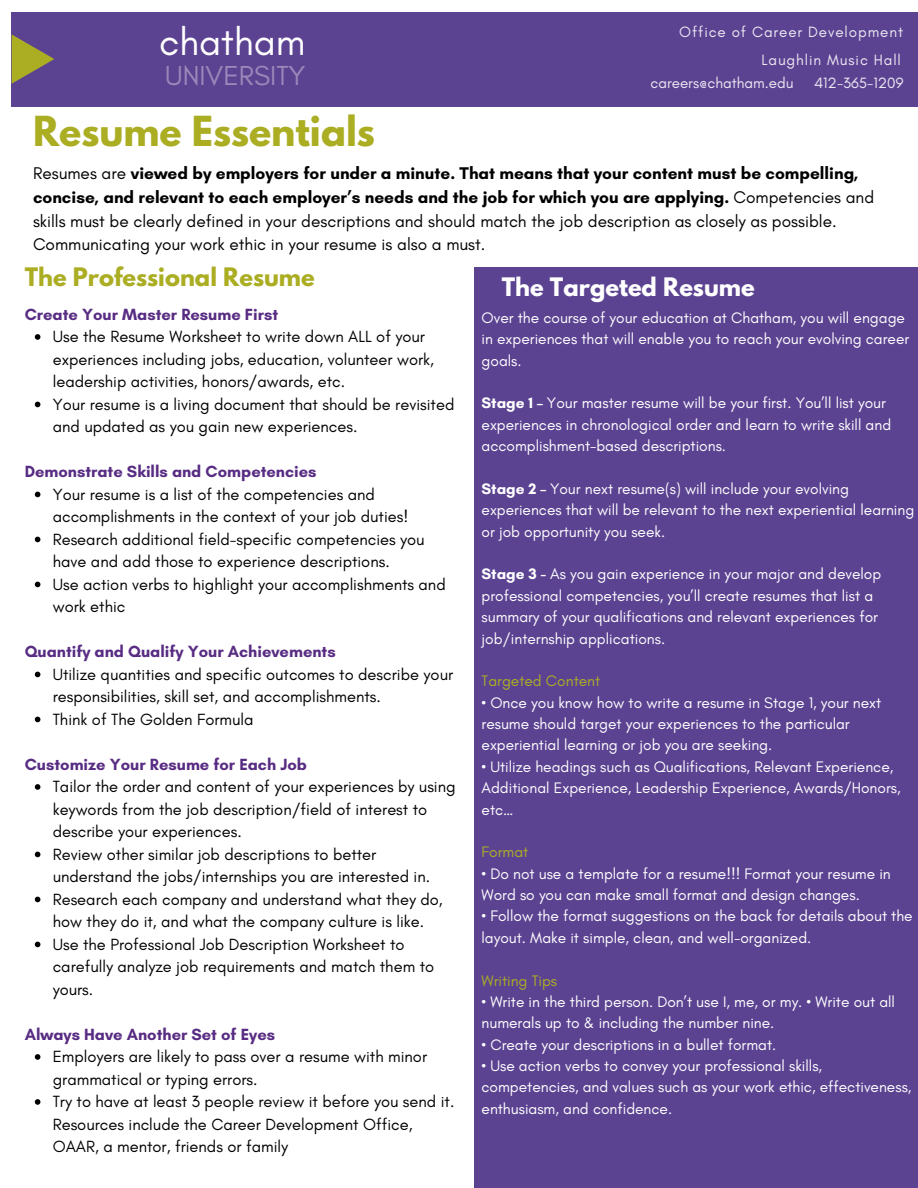
<style>
.page{position:relative;width:918px;height:1188px;background:#fff}
.page>*{position:absolute;margin:0;border:0;box-sizing:border-box;transform-origin:0 0}
.t1{font:38.85px "Glacial Indifference";color:#fff}
.t2{font:700 36.75px "League Spartan";color:#abad23}
.t3{font:27.9px "Glacial Indifference";color:#9c88b9}
.t4{font:700 22.5px "League Spartan";color:#abad23}
.t5{font:700 22.5px "League Spartan";color:#fff}
.t6{font:17.25px/23.7px "Glacial Indifference";color:#000}
.t7{font:16.5px/22.5px "Glacial Indifference";color:#000}
.t8{font:700 16.5px "Glacial Indifference";color:#582c83}
.t9{font:15.45px/21.3px "Glacial Indifference";color:#fff}
.t10{font:15.45px "Glacial Indifference";color:#abad23}
.t11{font:15.15px "Glacial Indifference";letter-spacing:.06em;color:#ece8f2}
.t12{font:15.15px "Glacial Indifference";color:#ece8f2}
.s1{font-weight:700}
</style>
<div class="page">
<div style="left:12px;top:12px;width:906px;height:94px;background:#5c4392"></div>
<svg style="left:12px;top:34px;width:42px;height:50px"></svg>
<div style="left:475px;top:268px;width:443px;height:920px;background:#5c4392"></div>
<svg style="left:35px;top:334px;width:5px;height:6px"></svg>
<svg style="left:35px;top:402px;width:5px;height:5px"></svg>
<svg style="left:35px;top:492px;width:5px;height:5px"></svg>
<svg style="left:35px;top:537px;width:5px;height:5px"></svg>
<svg style="left:35px;top:582px;width:5px;height:5px"></svg>
<svg style="left:35px;top:672px;width:5px;height:5px"></svg>
<svg style="left:35px;top:717px;width:5px;height:5px"></svg>
<svg style="left:35px;top:784px;width:5px;height:6px"></svg>
<svg style="left:35px;top:852px;width:5px;height:5px"></svg>
<svg style="left:35px;top:897px;width:5px;height:5px"></svg>
<svg style="left:35px;top:942px;width:5px;height:5px"></svg>
<svg style="left:35px;top:1054px;width:5px;height:6px"></svg>
<svg style="left:35px;top:1099px;width:5px;height:6px"></svg>
<p class="t1" style="left:159px;top:18px;width:148px">chatham</p>
<p class="t11" style="left:679px;top:22px;width:225px">Office of Career Development</p>
<p class="t11" style="left:761px;top:50px;width:141px">Laughlin Music Hall</p>
<p class="t12" style="left:650px;top:74px;width:145px">careers@chatham.edu</p>
<p class="t12" style="left:814px;top:74px;width:91px">412-365-1209</p>
<p class="t2" style="left:33px;top:113px;width:344px">Resume Essentials</p>
<p class="t6" style="left:33px;top:162px;width:843px">Resumes are <span class="s1">viewed by employers for under a minute. That means that your content must be compelling, concise, and relevant to each employer’s needs and the job for which you are applying.</span> Competencies and skills must be clearly defined in your descriptions and should match the job description as closely as possible.<br>Communicating your work ethic in your resume is also a must.</p>
<p class="t4" style="left:25px;top:265px;width:292px">The Professional Resume</p>
<p class="t3" style="left:165px;top:58px;width:142px">UNIVERSITY</p>
<p class="t5" style="left:502px;top:276px;width:254px">The Targeted Resume</p>
<p class="t9" style="left:482px;top:307px;width:429px">Over the course of your education at Chatham, you will engage in experiences that will enable you to reach your evolving career goals.</p>
<p class="t9" style="left:482px;top:392px;width:411px"><span class="s1">Stage 1 –</span> Your master resume will be your first. You’ll list your experiences in chronological order and learn to write skill and accomplishment-based descriptions.</p>
<p class="t9" style="left:482px;top:478px;width:434px"><span class="s1">Stage 2 –</span> Your next resume(s) will include your evolving experiences that will be relevant to the next experiential learning or job opportunity you seek.</p>
<p class="t9" style="left:482px;top:563px;width:401px"><span class="s1">Stage 3 -</span> As you gain experience in your major and develop professional competencies, you’ll create resumes that list a summary of your qualifications and relevant experiences for job/internship applications.</p>
<p class="t10" style="left:482px;top:672px;width:120px">Targeted Content</p>
<p class="t9" style="left:482px;top:692px;width:401px">• Once you know how to write a resume in Stage 1, your next resume should target your experiences to the particular experiential learning or job you are seeking.</p>
<p class="t9" style="left:482px;top:756px;width:421px">• Utilize headings such as Qualifications, Relevant Experience,<br>Additional Experience, Leadership Experience, Awards/Honors, etc…</p>
<p class="t10" style="left:482px;top:843px;width:48px">Format</p>
<p class="t9" style="left:482px;top:863px;width:411px">• Do not use a template for a resume!!! Format your resume in<br>Word so you can make small format and design changes.</p>
<p class="t9" style="left:482px;top:905px;width:433px">• Follow the format suggestions on the back for details about the layout. Make it simple, clean, and well-organized.</p>
<p class="t10" style="left:482px;top:971px;width:77px">Writing Tips</p>
<p class="t9" style="left:482px;top:991px;width:415px">• Write in the third person. Don’t use I, me, or my. • Write out all numerals up to &amp; including the number nine.</p>
<p class="t9" style="left:482px;top:1034px;width:296px">• Create your descriptions in a bullet format.</p>
<p class="t9" style="left:482px;top:1055px;width:431px">• Use action verbs to convey your professional skills, competencies, and values such as your work ethic, effectiveness, enthusiasm, and confidence.</p>
<p class="t8" style="left:25px;top:304px;width:255px">Create Your Master Resume First</p>
<p class="t7" style="left:53px;top:325px;width:383px">Use the Resume Worksheet to write down ALL of your experiences including jobs, education, volunteer work, leadership activities, honors/awards, etc.</p>
<p class="t7" style="left:53px;top:392px;width:403px">Your resume is a living document that should be revisited and updated as you gain new experiences.</p>
<p class="t8" style="left:25px;top:461px;width:293px">Demonstrate Skills and Competencies</p>
<p class="t7" style="left:53px;top:482px;width:357px">Your resume is a list of the competencies and accomplishments in the context of your job duties!</p>
<p class="t7" style="left:53px;top:527px;width:373px">Research additional field-specific competencies you have and add those to experience descriptions.</p>
<p class="t7" style="left:53px;top:572px;width:395px">Use action verbs to highlight your accomplishments and work ethic</p>
<p class="t8" style="left:25px;top:641px;width:312px">Quantify and Qualify Your Achievements</p>
<p class="t7" style="left:53px;top:662px;width:402px">Utilize quantities and specific outcomes to describe your responsibilities, skill set, and accomplishments.</p>
<p class="t7" style="left:53px;top:707px;width:202px">Think of The Golden Formula</p>
<p class="t8" style="left:25px;top:754px;width:284px">Customize Your Resume for Each Job</p>
<p class="t7" style="left:53px;top:775px;width:404px">Tailor the order and content of your experiences by using keywords from the job description/field of interest to describe your experiences.</p>
<p class="t7" style="left:53px;top:842px;width:379px">Review other similar job descriptions to better understand the jobs/internships you are interested in.</p>
<p class="t7" style="left:53px;top:887px;width:392px">Research each company and understand what they do, how they do it, and what the company culture is like.</p>
<p class="t7" style="left:53px;top:932px;width:383px">Use the Professional Job Description Worksheet to carefully analyze job requirements and match them to yours.</p>
<p class="t8" style="left:25px;top:1024px;width:252px">Always Have Another Set of Eyes</p>
<p class="t7" style="left:53px;top:1045px;width:376px">Employers are likely to pass over a resume with minor grammatical or typing errors.</p>
<p class="t7" style="left:53px;top:1090px;width:403px">Try to have at least 3 people review it before you send it.<br>Resources include the Career Development Office,<br>OAAR, a mentor, friends or family</p>
</div>
